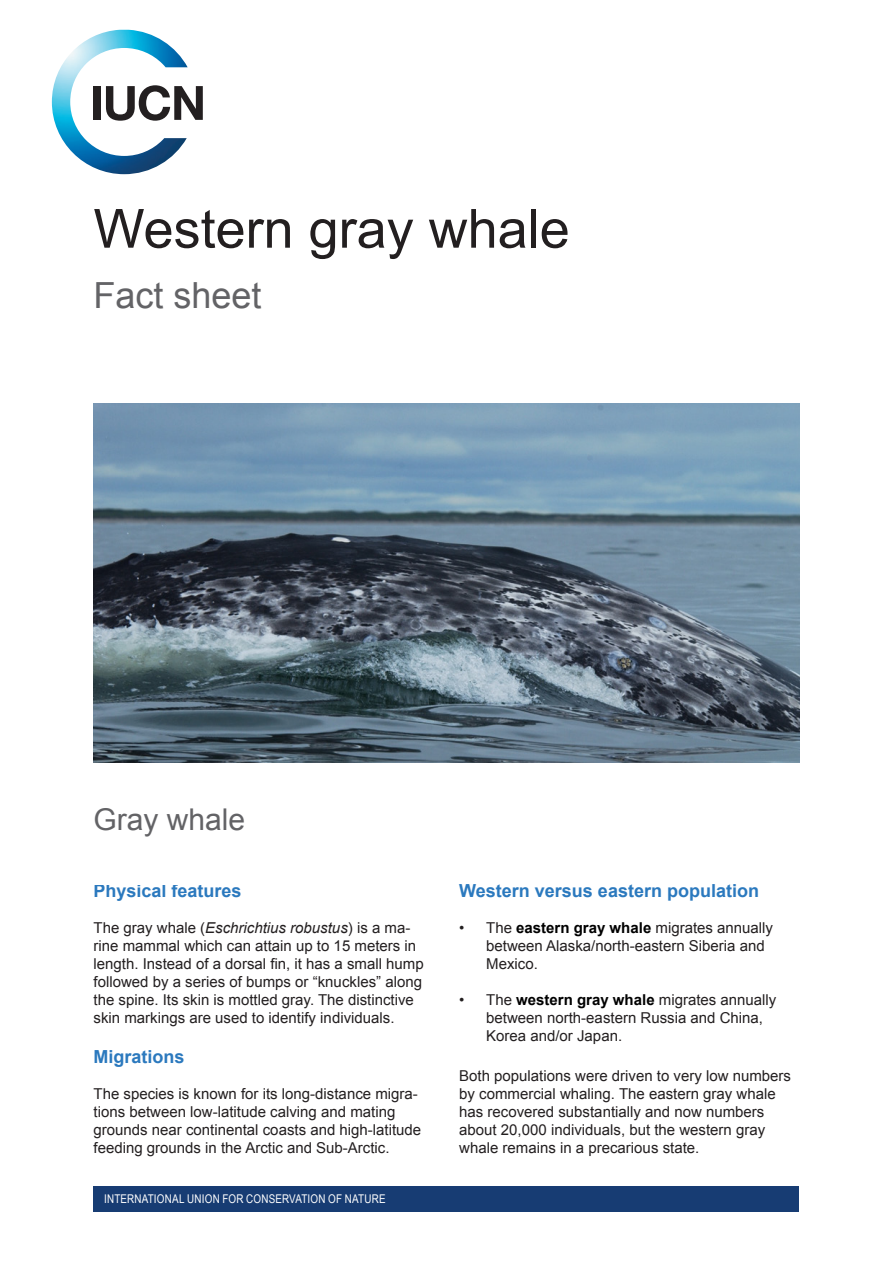
<style>
.page{position:relative;width:893px;height:1263px;background:#fff}
.page>*{position:absolute;margin:0;border:0;box-sizing:border-box;transform-origin:0 0}
.t1{font:54px "Arial";color:#231f20}
.t2{font:36px "Arial";color:#636366}
.t3{font:30px "Arial";color:#636366}
.t4{font:700 18px "Arial";color:#2b79be}
.t5{font:15px/18px "Arial";color:#231f20}
.t6{font:12px "Arial Narrow";letter-spacing:.015em;color:#fff}
.s1{font-style:italic}
.s2{font-weight:700;color:#000}
</style>
<div class="page">
<img style="left:52px;top:30px;width:136px;height:144px">
<div style="left:93px;top:86px;width:8px;height:34px;background:#231f20"></div>
<svg style="left:106px;top:85px;width:97px;height:36px"></svg>
<img style="left:94px;top:404px;width:705px;height:358px">
<div style="left:94px;top:1186px;width:705px;height:26px;background:#173c73"></div>
<p class="t1" style="left:94px;top:193px;width:478px">Western gray whale</p>
<p class="t2" style="left:94px;top:271px;width:170px">Fact sheet</p>
<p class="t3" style="left:94px;top:800px;width:153px">Gray whale</p>
<p class="t4" style="left:94px;top:879px;width:150px">Physical features</p>
<p class="t5" style="left:94px;top:919px;width:332px">The gray whale (<span class="s1">Eschrichtius robustus</span>) is a ma&shy;rine mammal which can attain up to 15 meters in length. Instead of a dorsal fin, it has a small hump followed by a series of bumps or “knuckles” along the spine. Its skin is mottled gray. The distinctive skin markings are used to identify individuals.</p>
<p class="t4" style="left:94px;top:1044px;width:93px">Migrations</p>
<p class="t5" style="left:94px;top:1085px;width:329px">The species is known for its long-distance migra&shy;tions between low-latitude calving and mating grounds near continental coasts and high-latitude feeding grounds in the Arctic and Sub-Arctic.</p>
<p class="t6" style="left:104px;top:1190px;width:283px">INTERNATIONAL UNION FOR CONSERVATION OF NATURE</p>
<p class="t4" style="left:459px;top:879px;width:301px">Western versus eastern population</p>
<p class="t5" style="left:486px;top:919px;width:288px;text-indent:-27px">• The <span class="s2">eastern gray whale</span> migrates annually between Alaska/north-eastern Siberia and<br>Mexico.</p>
<p class="t5" style="left:486px;top:991px;width:292px;text-indent:-27px">• The <span class="s2">western gray whale</span> migrates annually between north-eastern Russia and China,<br>Korea and/or Japan.</p>
<p class="t5" style="left:459px;top:1066px;width:333px">Both populations were driven to very low numbers by commercial whaling. The eastern gray whale has recovered substantially and now numbers about 20,000 individuals, but the western gray whale remains in a precarious state.</p>
</div>
